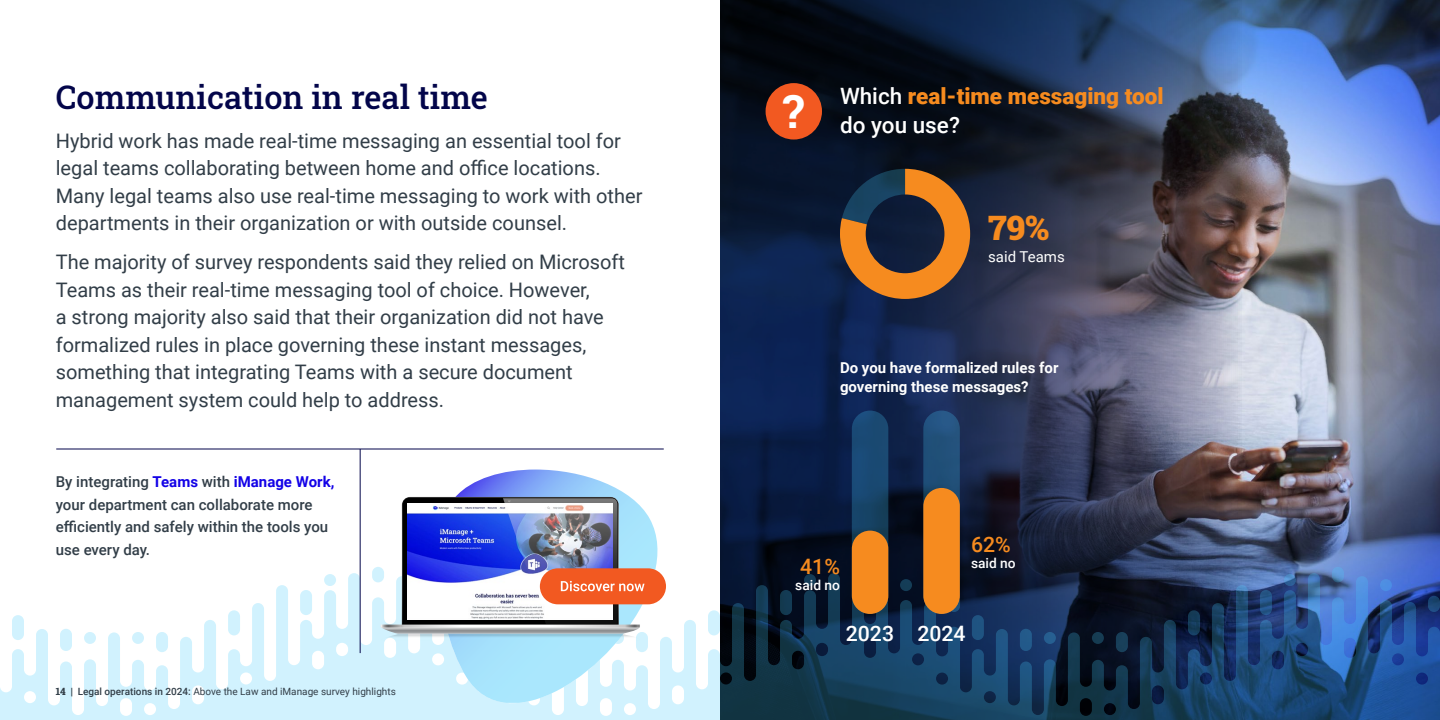
<style>
.page{position:relative;width:1440px;height:720px;background:#fff}
.page>*{position:absolute;margin:0;border:0;box-sizing:border-box;transform-origin:0 0}
.t1{font:900 34.38px "Roboto Slab";color:#f68b1f}
.t2{font:500 32.5px "Roboto Slab";color:#03054a}
.t3{font:900 22.5px/28.8px "Roboto";color:#f68b1f}
.t4{font:500 21.25px "Roboto";color:#fff}
.t5{font:500 21.25px "Roboto";color:#f68b1f}
.t6{font:20px/27.5px "Roboto";color:#323e48}
.t7{font:500 15px/22.5px "Roboto";color:#323e48}
.t8{font:700 15px/18.8px "Roboto";color:#fff}
.t9{font:15px "Roboto";color:#fff}
.t10{font:500 13.75px "Roboto";color:#fff}
.t11{font:10px "Roboto";color:#323e48}
.s1{font-weight:700;color:#1302e7}
.s2{font-family:"Roboto Slab";font-weight:800}
.s3{font-weight:500}
.s4{font-weight:500;color:#fff}
</style>
<div class="page">
<img style="left:1244px;top:0;width:196px;height:229px">
<svg style="left:720px;top:0;width:524px;height:229px;background:#1b263b"></svg>
<img style="left:56px;top:229px;width:1384px;height:338px">
<svg style="left:0;top:567px;width:1440px;height:153px"></svg>
<div style="left:766px;top:83px;width:56px;height:57px;background:#f25921;border-radius:50%"></div>
<hr style="left:56px;top:449px;width:608px;height:1px;background:#03054a">
<hr style="left:360px;top:449px;width:1px;height:204px;background:#03054a">
<svg style="left:428px;top:470px;width:258px;height:233px"></svg>
<img style="left:438px;top:470px;width:221px;height:233px">
<div style="left:540px;top:568px;width:126px;height:36px;background:#f25921;border-radius:18px"></div>
<img style="left:381px;top:497px;width:264px;height:143px">
<svg style="left:852px;top:411px;width:36px;height:203px;background:#19476d"></svg>
<div style="left:852px;top:531px;width:36px;height:83px;background:#f68b1f;border-radius:18px"></div>
<svg style="left:923px;top:411px;width:37px;height:203px;background:#214f79"></svg>
<div style="left:923px;top:488px;width:37px;height:126px;background:#f68b1f;border-radius:18px"></div>
<svg style="left:840px;top:169px;width:130px;height:130px;background:#6a4c33"></svg>
<h2 class="t2" style="left:56px;top:75px;width:434px">Communication in real time</h2>
<p class="t6" style="left:56px;top:126px;width:588px">Hybrid work has made real-time messaging an essential tool for legal teams collaborating between home and office locations.<br>Many legal teams also use real-time messaging to work with other departments in their organization or with outside counsel.</p>
<p class="t6" style="left:56px;top:247px;width:571px">The majority of survey respondents said they relied on Microsoft Teams as their real-time messaging tool of choice. However,<br>a strong majority also said that their organization did not have formalized rules in place governing these instant messages, something that integrating Teams with a secure document management system could help to address.</p>
<p class="t7" style="left:56px;top:470px;width:280px">By integrating <span class="s1">Teams</span> with <span class="s1">iManage Work, </span>your department can collaborate more efficiently and safely within the tools you use every day.</p>
<p class="t11" style="left:56px;top:685px;width:342px"><span class="s2">14 |</span> <span class="s3">Legal operations in 2024:</span> Above the Law and iManage survey highlights</p>
<p class="t3" style="left:782px;top:81px;width:383px;text-indent:58px"><span class="s4">Which</span> real-time messaging tool <sup>?</sup> <span class="s4">do you use?</span></p>
<h1 class="t1" style="left:988px;top:204px;width:63px">79%</h1>
<p class="t9" style="left:988px;top:247px;width:78px">said Teams</p>
<p class="t8" style="left:840px;top:358px;width:220px">Do you have formalized rules for governing these messages?</p>
<p class="t5" style="left:800px;top:551px;width:41px">41%</p>
<p class="t10" style="left:795px;top:575px;width:46px">said no</p>
<p class="t5" style="left:971px;top:530px;width:41px">62%</p>
<p class="t10" style="left:971px;top:554px;width:46px">said no</p>
<p class="t4" style="left:846px;top:619px;width:121px">2023 2024</p>
</div>
